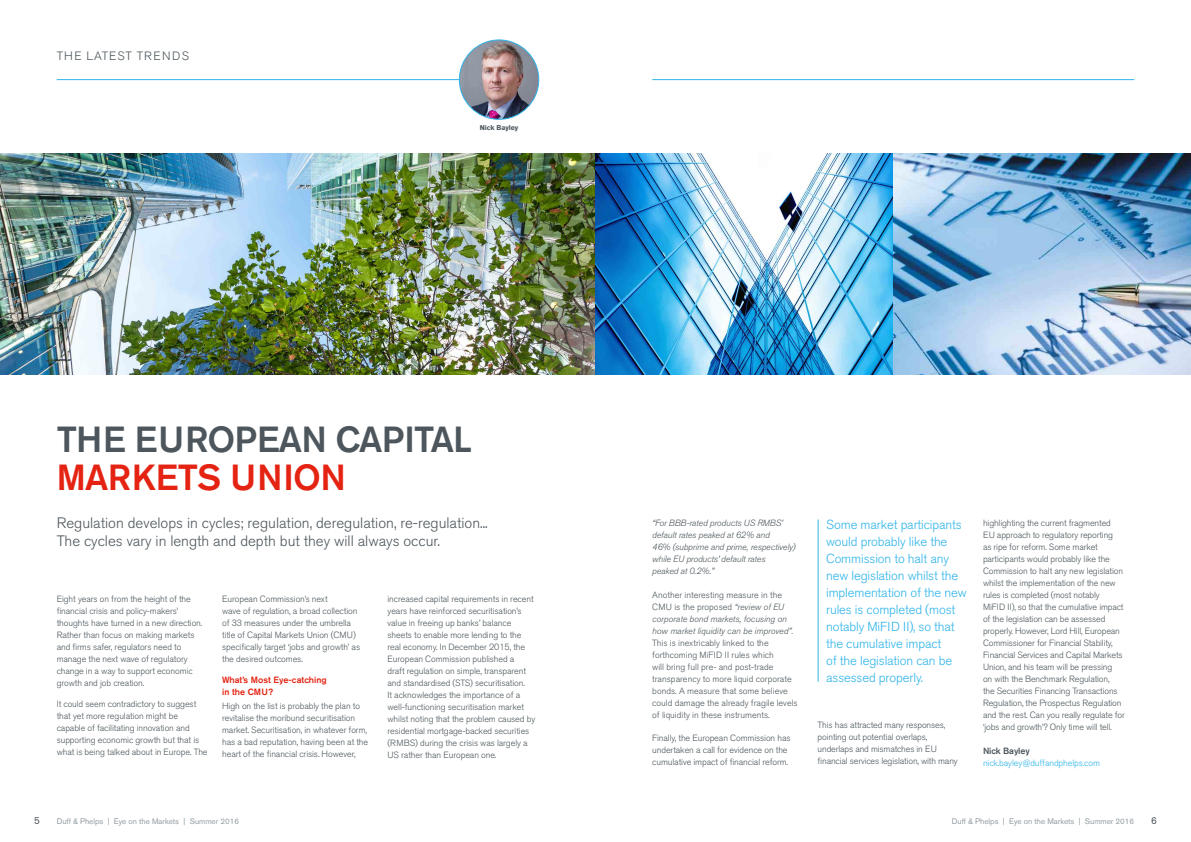
<style>
.page{position:relative;width:1191px;height:842px;background:#fff}
.page>*{position:absolute;margin:0;border:0;box-sizing:border-box;transform-origin:0 0}
.t1{font:500 36px "Akzidenz Grotesk BQ";letter-spacing:-.02em;color:#4c565c}
.t2{font:500 36px "Akzidenz Grotesk BQ";letter-spacing:-.02em;color:#e42313}
.t3{font:300 15px/18px "Akzidenz Grotesk BQ";color:#4c565c}
.t4{font:300 13px/17px "Akzidenz Grotesk BQ";letter-spacing:-.01em;color:#2fb4e9}
.t5{font:300 12px "Akzidenz Grotesk BQ";letter-spacing:.08em;color:#4c565c}
.t6{font:10px "Akzidenz Grotesk BQ";color:#4c565c}
.t7{font:300 9px/12px "Akzidenz Grotesk BQ";letter-spacing:-.01em;color:#4c565c}
.t8{font:italic 300 9px/12px "Akzidenz Grotesk BQ";letter-spacing:-.01em;color:#4c565c}
.t9{font:500 9px/12px "Akzidenz Grotesk BQ";color:#e42313}
.t10{font:300 9px "Akzidenz Grotesk BQ";letter-spacing:-.01em;color:#2fb4e9}
.t11{font:500 9px "Akzidenz Grotesk BQ";letter-spacing:-.01em;color:#4c565c}
.t12{font:8px "Akzidenz Grotesk BQ";color:#939da3}
.t13{font:700 7px "Akzidenz Grotesk BQ";letter-spacing:-.01em;color:#4c565c}
.s1{font-style:normal}
</style>
<div class="page">
<hr style="left:57px;top:79px;width:482px;height:1px;background:#2fb4e9">
<hr style="left:652px;top:79px;width:482px;height:1px;background:#2fb4e9">
<img style="left:0;top:153px;width:595px;height:221px">
<img style="left:595px;top:153px;width:298px;height:221px">
<img style="left:893px;top:153px;width:298px;height:221px">
<hr style="left:817px;top:519px;width:1px;height:163px;background:#2fb4e9">
<img style="left:459px;top:40px;width:80px;height:79px;border-radius:40px">
<div style="left:459px;top:40px;width:80px;height:80px;border:1px solid #2fb4e9;border-radius:50%"></div>
<h3 class="t5" style="left:57px;top:49px;width:134px">THE LATEST TRENDS</h3>
<p class="t13" style="left:480px;top:124px;width:40px">Nick Bayley</p>
<h1 class="t1" style="left:57px;top:418px;width:417px">THE EUROPEAN CAPITAL</h1>
<h1 class="t2" style="left:57px;top:456px;width:291px">MARKETS UNION</h1>
<h2 class="t3" style="left:57px;top:514px;width:432px">Regulation develops in cycles; regulation, deregulation, re-regulation...<br>The cycles vary in length and depth but they will always occur.</h2>
<p class="t7" style="left:57px;top:593px;width:147px">Eight years on from the height of the financial crisis and policy-makers’ thoughts have turned in a new direction.<br>Rather than focus on making markets and firms safer, regulators need to manage the next wave of regulatory change in a way to support economic growth and job creation.</p>
<p class="t7" style="left:57px;top:698px;width:152px">It could seem contradictory to suggest that yet more regulation might be capable of facilitating innovation and supporting economic growth but that is what is being talked about in Europe. The</p>
<p class="t7" style="left:222px;top:593px;width:139px">European Commission’s next<br>wave of regulation, a broad collection of 33 measures under the umbrella title of Capital Markets Union (CMU) specifically target ‘jobs and growth’ as the desired outcomes.</p>
<p class="t9" style="left:222px;top:673px;width:106px">What’s Most Eye-catching in the CMU?</p>
<p class="t7" style="left:222px;top:700px;width:148px">High on the list is probably the plan to revitalise the moribund securitisation market. Securitisation, in whatever form, has a bad reputation, having been at the heart of the financial crisis. However,</p>
<p class="t7" style="left:387px;top:593px;width:149px">increased capital requirements in recent years have reinforced securitisation’s value in freeing up banks’ balance sheets to enable more lending to the real economy. In December 2015, the European Commission published a<br>draft regulation on simple, transparent and standardised (STS) securitisation.<br>It acknowledges the importance of a well-functioning securitisation market whilst noting that the problem caused by residential mortgage-backed securities (RMBS) during the crisis was largely a US rather than European one.</p>
<p class="t8" style="left:652px;top:517px;width:145px">“For BBB-rated products US RMBS’ default rates peaked at 62% and<br>46% (subprime and prime, respectively) while EU products’ default rates<br>peaked at 0.2%.”</p>
<p class="t8" style="left:652px;top:589px;width:143px"><span class="s1">Another interesting measure in the CMU is the proposed</span> “review of EU corporate bond markets, focusing on how market liquidity can be improved”.</p>
<p class="t7" style="left:652px;top:637px;width:147px">This is inextricably linked to the forthcoming MiFID II rules which<br>will bring full pre- and post-trade transparency to more liquid corporate bonds. A measure that some believe could damage the already fragile levels of liquidity in these instruments.</p>
<p class="t7" style="left:652px;top:732px;width:140px">Finally, the European Commission has undertaken a call for evidence on the cumulative impact of financial reform.</p>
<p class="t4" style="left:826px;top:516px;width:142px">Some market participants would probably like the<br>Commission to halt any new legislation whilst the implementation of the new rules is completed (most notably MiFID II), so that the cumulative impact<br>of the legislation can be assessed properly.</p>
<p class="t7" style="left:983px;top:517px;width:143px">highlighting the current fragmented EU approach to regulatory reporting<br>as ripe for reform. Some market participants would probably like the Commission to halt any new legislation whilst the implementation of the new rules is completed (most notably<br>MiFID II), so that the cumulative impact of the legislation can be assessed properly. However, Lord Hill, European Commissioner for Financial Stability, Financial Services and Capital Markets Union, and his team will be pressing<br>on with the Benchmark Regulation,<br>the Securities Financing Transactions Regulation, the Prospectus Regulation and the rest. Can you really regulate for ‘jobs and growth’? Only time will tell.</p>
<p class="t11" style="left:983px;top:745px;width:48px">Nick Bayley</p>
<p class="t10" style="left:983px;top:757px;width:118px">nick.bayley@duffandphelps.com</p>
<p class="t7" style="left:817px;top:719px;width:142px">This has attracted many responses, pointing out potential overlaps, underlaps and mismatches in EU financial services legislation, with many</p>
<p class="t6" style="left:34px;top:814px;width:7px">5</p>
<p class="t12" style="left:57px;top:816px;width:184px">Duff &amp; Phelps | Eye on the Markets | Summer 2016</p>
<p class="t12" style="left:952px;top:816px;width:184px">Duff &amp; Phelps | Eye on the Markets | Summer 2016</p>
<p class="t6" style="left:1151px;top:814px;width:7px">6</p>
</div>
